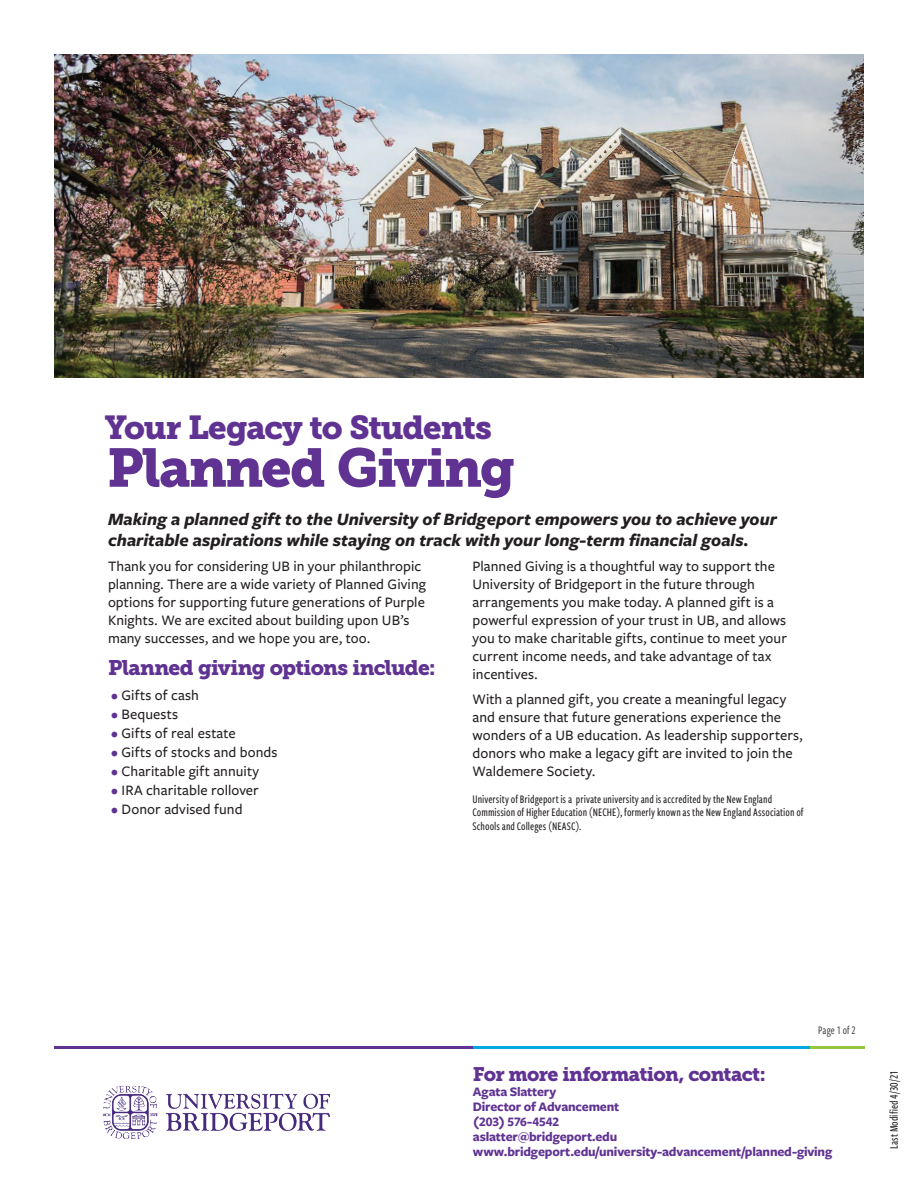
<style>
.page{position:relative;width:918px;height:1188px;background:#fff}
.page>*{position:absolute;margin:0;border:0;box-sizing:border-box;transform-origin:0 0}
.t1{font:54px "Museo Slab 900";letter-spacing:-.035em;color:#603393}
.t2{font:33px "Museo Slab 900";letter-spacing:-.035em;color:#603393}
.t3{font:21px "Museo Slab 900";letter-spacing:-.035em;color:#603393}
.t4{font:19.5px "Museo Slab 900";letter-spacing:-.035em;color:#603393}
.t5{font:italic 700 18px/21px "Freight Sans Pro";color:#231f20}
.t6{font:500 15px/18px "Freight Sans Pro";letter-spacing:.005em;color:#231f20}
.t7{font:700 13.5px/15px "Freight Sans Pro";letter-spacing:-.01em;color:#603393}
.t8{font:500 12px/13.5px "Freight Sans Cmp Pro";letter-spacing:.005em;color:#231f20}
.t9{font:12px "Freight Sans Cmp Pro";letter-spacing:.005em;color:#231f20}
.s1{color:#603393}
</style>
<div class="page">
<hr style="left:472px;top:1046px;width:338px;height:3px;background:#00a8e2">
<hr style="left:810px;top:1046px;width:55px;height:3px;background:#93c83d">
<hr style="left:54px;top:1046px;width:418px;height:3px;background:#603393">
<img style="left:103px;top:1085px;width:226px;height:55px">
<img style="left:54px;top:54px;width:810px;height:324px">
<h2 class="t2" style="left:105px;top:408px;width:389px">Your Legacy to Students</h2>
<h1 class="t1" style="left:107px;top:436px;width:410px">Planned Giving</h1>
<p class="t5" style="left:108px;top:508px;width:671px">Making a planned gift to the University of Bridgeport empowers you to achieve your charitable aspirations while staying on track with your long-term financial goals.</p>
<p class="t6" style="left:108px;top:557px;width:319px">Thank you for considering UB in your philanthropic planning. There are a wide variety of Planned Giving options for supporting future generations of Purple Knights. We are excited about building upon UB’s many successes, and we hope you are, too.</p>
<h3 class="t3" style="left:108px;top:656px;width:329px">Planned giving options include:</h3>
<p class="t6" style="left:111px;top:686px;width:90px"><span class="s1">•</span> Gifts of cash</p>
<p class="t6" style="left:111px;top:705px;width:69px"><span class="s1">•</span> Bequests</p>
<p class="t6" style="left:111px;top:724px;width:127px"><span class="s1">•</span> Gifts of real estate</p>
<p class="t6" style="left:111px;top:743px;width:168px"><span class="s1">•</span> Gifts of stocks and bonds</p>
<p class="t6" style="left:111px;top:762px;width:150px"><span class="s1">•</span> Charitable gift annuity</p>
<p class="t6" style="left:111px;top:781px;width:150px"><span class="s1">•</span> IRA charitable rollover</p>
<p class="t6" style="left:111px;top:800px;width:133px"><span class="s1">•</span> Donor advised fund</p>
<p class="t6" style="left:472px;top:557px;width:316px">Planned Giving is a thoughtful way to support the University of Bridgeport in the future through arrangements you make today. A planned gift is a powerful expression of your trust in UB, and allows you to make charitable gifts, continue to meet your current income needs, and take advantage of tax incentives.</p>
<p class="t6" style="left:472px;top:689px;width:332px">With a planned gift, you create a meaningful legacy and ensure that future generations experience the wonders of a UB education. As leadership supporters, donors who make a legacy gift are invited to join the Waldemere Society.</p>
<p class="t8" style="left:472px;top:792px;width:333px">University of Bridgeport is a private university and is accredited by the New England<br>Commission of Higher Education (NECHE), formerly known as the New England Association of<br>Schools and Colleges (NEASC).</p>
<p class="t9" style="left:818px;top:1022px;width:39px">Page 1 of 2</p>
<h3 class="t4" style="left:473px;top:1063px;width:294px">For more information, contact:</h3>
<p class="t7" style="left:473px;top:1084px;width:361px">Agata Slattery<br>Director of Advancement<br>(203) 576-4542<br>aslatter@bridgeport.edu www.bridgeport.edu/university-advancement/planned-giving</p>
<p class="t8" style="left:887px;top:1149px;width:80px;rotate:-90deg">Last Modified 4/30/21</p>
</div>
